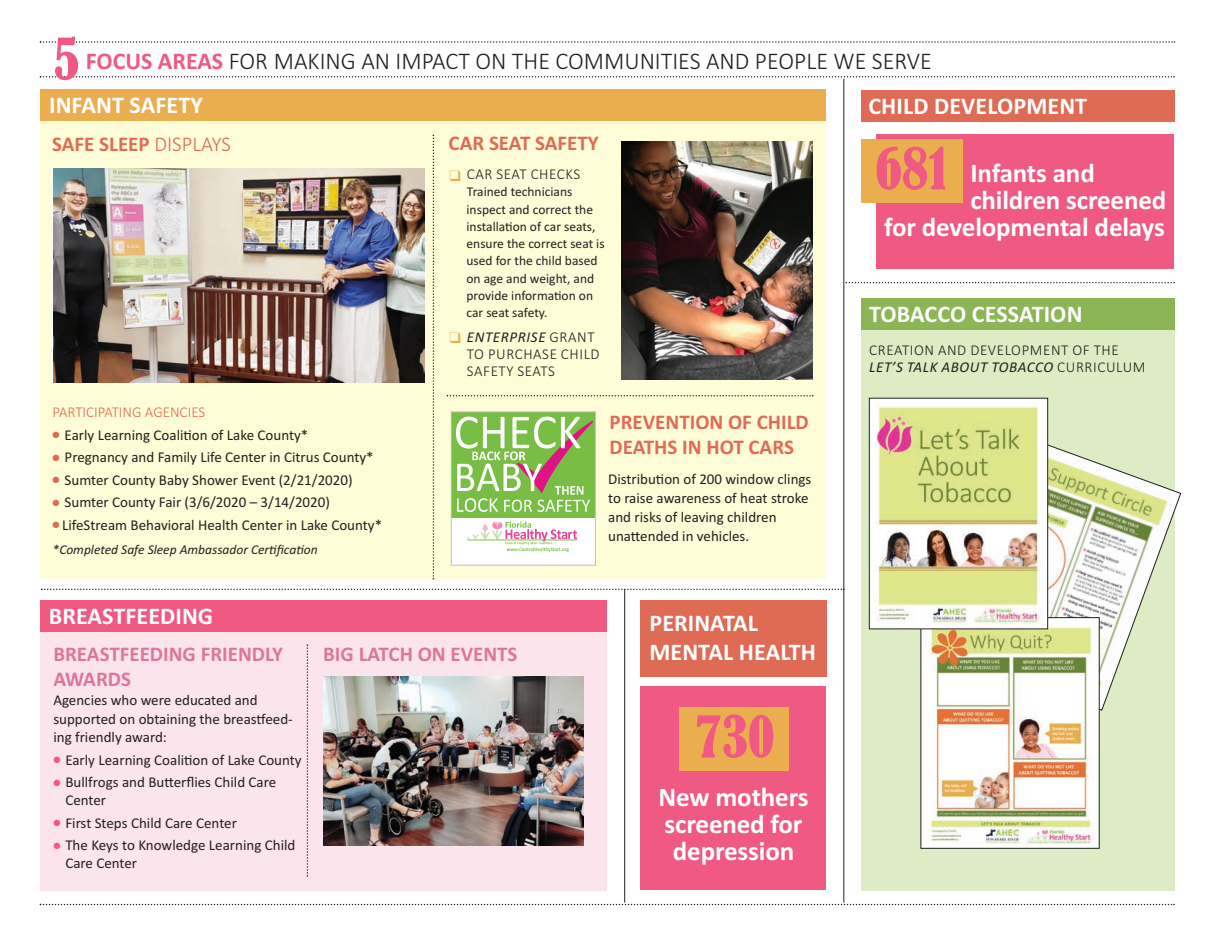
<style>
.page{position:relative;width:1215px;height:945px;background:#fff}
.page>*{position:absolute;margin:0;border:0;box-sizing:border-box;transform-origin:0 0}
.t1{font:condensed 54px "Bernard";color:#f05982}
.t2{font:700 27px/27px "Calibri";letter-spacing:-.005em;color:#fff;text-align:center}
.t3{font:700 24px/28.8px "Calibri";letter-spacing:.005em;color:#fff}
.t4{font:300 24px "Calibri";color:#231f20}
.t5{font:700 21px/25.2px "Calibri";color:#df6b55}
.t6{font:700 21px/25.2px "Calibri";color:#dd7796}
.t7{font:15px/18.8px "Calibri";color:#231f20}
.t8{font:300 15px/17.2px "Calibri";letter-spacing:.04em;color:#231f20}
.t9{font:300 15px "Calibri";color:#df6b55}
.t10{font:13.5px/17.2px "Calibri";color:#231f20}
.t11{font:italic 13.5px "Calibri";color:#231f20}
.s1{font-weight:700;color:#f05982}
.s2{font-weight:300}
.s3{color:#df6b55}
.s4{color:#ebae4f}
.s5{font-weight:400;font-style:italic}
.s6{color:#f05982}
</style>
<div class="page">
<div style="left:40px;top:93px;width:786px;height:486px;background:#fffcd8"></div>
<div style="left:861px;top:323px;width:314px;height:568px;background:#ddecc4"></div>
<svg style="left:40px;top:41px;width:1135px;height:2px"></svg>
<svg style="left:40px;top:904px;width:1135px;height:1px"></svg>
<svg style="left:41px;top:589px;width:804px;height:1px"></svg>
<hr style="left:843px;top:79px;width:1px;height:824px;background:#231f20">
<svg style="left:40px;top:76px;width:1135px;height:2px"></svg>
<hr style="left:624px;top:589px;width:1px;height:314px;background:#231f20">
<div style="left:40px;top:603px;width:567px;height:288px;background:#fce4ec"></div>
<svg style="left:846px;top:282px;width:329px;height:1px"></svg>
<div style="left:40px;top:89px;width:786px;height:32px;background:#ebae4f"></div>
<img style="left:622px;top:141px;width:191px;height:239px">
<div style="left:452px;top:412px;width:143px;height:153px;background:#fff"></div>
<div style="left:452px;top:412px;width:143px;height:105px;background:#78bd44"></div>
<svg style="left:456px;top:417px;width:137px;height:95px"></svg>
<svg style="left:467px;top:522px;width:110px;height:30px"></svg>
<div style="left:451px;top:411px;width:145px;height:155px;border:1px solid #bebfc2"></div>
<img style="left:53px;top:168px;width:371px;height:215px">
<div style="left:40px;top:600px;width:567px;height:32px;background:#f05982"></div>
<img style="left:324px;top:677px;width:260px;height:168px">
<div style="left:640px;top:600px;width:186px;height:77px;background:#df6b55"></div>
<div style="left:640px;top:686px;width:186px;height:203px;background:#f05982"></div>
<svg style="left:433px;top:135px;width:1px;height:444px"></svg>
<svg style="left:447px;top:395px;width:367px;height:1px"></svg>
<svg style="left:307px;top:644px;width:1px;height:233px"></svg>
<div style="left:680px;top:708px;width:109px;height:63px;background:#ebae4f"></div>
<div style="left:877px;top:134px;width:297px;height:135px;background:#f05982"></div>
<div style="left:861px;top:140px;width:102px;height:63px;background:#ebae4f"></div>
<div style="left:861px;top:90px;width:313px;height:32px;background:#df6b55"></div>
<div style="left:861px;top:298px;width:314px;height:32px;background:#8cb555"></div>
<svg style="left:1048px;top:431px;width:134px;height:280px"></svg>
<img style="left:923px;top:619px;width:175px;height:228px">
<div style="left:921px;top:617px;width:179px;height:232px;border:1px solid #231f20"></div>
<img style="left:871px;top:400px;width:175px;height:227px">
<div style="left:869px;top:398px;width:179px;height:231px;border:1px solid #231f20"></div>
<h1 class="t1" style="left:53px;top:29px;width:28px">5</h1>
<h3 class="t4" style="left:86px;top:47px;width:848px"><span class="s1">FOCUS AREAS</span> FOR MAKING AN IMPACT ON THE COMMUNITIES AND PEOPLE WE SERVE</h3>
<h3 class="t3" style="left:49px;top:90px;width:155px">INFANT SAFETY</h3>
<h3 class="t5" style="left:52px;top:131px;width:180px">SAFE SLEEP <span class="s2">DISPLAYS</span></h3>
<h3 class="t5" style="left:449px;top:130px;width:152px">CAR SEAT SAFETY</h3>
<p class="t9" style="left:53px;top:403px;width:154px">PARTICIPATING AGENCIES</p>
<p class="t7" style="left:53px;top:425px;width:257px"><span class="s3">●</span> Early Learning Coalition of Lake County*</p>
<p class="t7" style="left:53px;top:448px;width:323px"><span class="s3">●</span> Pregnancy and Family Life Center in Citrus County*</p>
<p class="t7" style="left:53px;top:470px;width:302px"><span class="s3">●</span> Sumter County Baby Shower Event (2/21/2020)</p>
<p class="t7" style="left:53px;top:493px;width:279px"><span class="s3">●</span> Sumter County Fair (3/6/2020 – 3/14/2020)</p>
<p class="t7" style="left:53px;top:515px;width:331px"><span class="s3">●</span> LifeStream Behavioral Health Center in Lake County*</p>
<p class="t11" style="left:53px;top:541px;width:267px">*completed safe sleep ambassador certification</p>
<p class="t8" style="left:449px;top:165px;width:132px"><span class="s4">❑</span> CAR SEAT CHECKS</p>
<p class="t10" style="left:467px;top:183px;width:140px">Trained technicians inspect and correct the installation of car seats, ensure the correct seat is used for the child based on age and weight, and provide information on car seat safety.</p>
<p class="t8" style="left:467px;top:328px;width:134px;text-indent:-17px"><span class="s4">❑</span> <span class="s5">eNteRPRIse</span> GRANT<br>TO PURCHASE CHILD<br>SAFETY SEATS</p>
<h3 class="t5" style="left:610px;top:409px;width:201px">PREVENTION OF CHILD<br>DEATHS IN HOT CARS</h3>
<p class="t7" style="left:608px;top:470px;width:205px">Distribution of 200 window clings to raise awareness of heat stroke and risks of leaving children unattended in vehicles.</p>
<h3 class="t3" style="left:49px;top:601px;width:166px">BREASTFEEDING</h3>
<h3 class="t6" style="left:53px;top:641px;width:231px">BREASTFEEDING FRIENDLY<br>AWARDS</h3>
<p class="t7" style="left:53px;top:690px;width:241px">Agencies who were educated and supported on obtaining the breastfeed&shy;ing friendly award:</p>
<p class="t7" style="left:53px;top:750px;width:250px"><span class="s6">●</span> Early Learning Coalition of Lake County</p>
<p class="t7" style="left:65px;top:773px;width:212px;line-height:18px;text-indent:-12px"><span class="s6">●</span> Bullfrogs and Butterflies Child Care<br>Center</p>
<p class="t7" style="left:53px;top:813px;width:185px"><span class="s6">●</span> First Steps Child Care Center</p>
<p class="t7" style="left:65px;top:836px;width:232px;line-height:18px;text-indent:-12px"><span class="s6">●</span> The Keys to Knowledge Learning Child<br>Care Center</p>
<h3 class="t6" style="left:323px;top:641px;width:196px">BIG LATCH ON EVENTS</h3>
<h3 class="t3" style="left:649px;top:609px;width:168px">PERINATAL<br>MENTAL HEALTH</h3>
<h1 class="t1" style="left:695px;top:707px;width:81px">730</h1>
<h2 class="t2" style="left:659px;top:784px;width:152px">New mothers screened for depression</h2>
<h3 class="t3" style="left:868px;top:91px;width:220px">CHILD DEVELOPMENT</h3>
<h1 class="t1" style="left:876px;top:139px;width:75px">681</h1>
<h2 class="t2" style="left:970px;top:160px;width:126px">Infants and</h2>
<h2 class="t2" style="left:970px;top:187px;width:197px">children screened</h2>
<h2 class="t2" style="left:884px;top:214px;width:282px">for developmental delays</h2>
<h3 class="t3" style="left:869px;top:300px;width:215px">TOBACCO CESSATION</h3>
<p class="t8" style="left:869px;top:341px;width:278px">CREATION AND DEVELOPMENT OF THE<br><span class="s5">Let’s taLk about tobacco</span> CURRICULUM</p>
</div>
